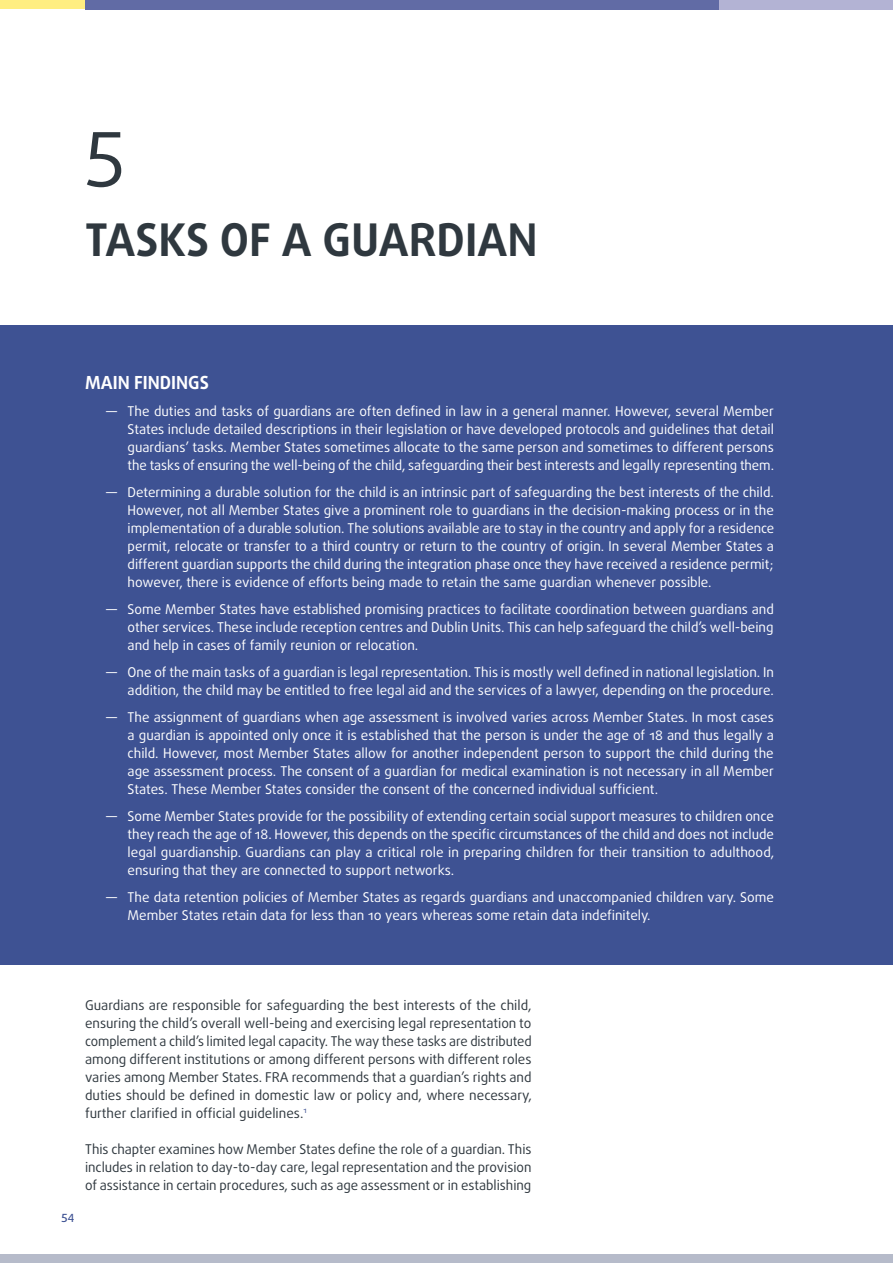
<style>
.page{position:relative;width:893px;height:1263px;background:#fff}
.page>*{position:absolute;margin:0;border:0;box-sizing:border-box;transform-origin:0 0}
.title_1{font:75px "Daxline Pro Regular 6";color:#2f383f}
.title_1-2{font:45px "Daxline Pro Bold 6";color:#2f383f}
.chapter_key_findings{font:18px "Daxline Pro Bold 6";color:#fff}
.t1{font:13.5px/18px "Daxline Pro Regular 6";color:#fff;text-align:justify}
.body_text{font:13.5px/18px "Daxline Pro Regular 6";letter-spacing:-.005em;color:#2f383f;text-align:justify}
.t2{font:11.25px "Daxline Pro Medium 6";color:#3e5293}
</style>
<div class="page">
<div style="left:0;top:1254px;width:893px;height:9px;background:#b6bbca"></div>
<div style="left:393px;top:0;width:500px;height:10px;background:#b3b3d4"></div>
<div style="left:85px;top:0;width:634px;height:10px;background:#616ba5"></div>
<div style="left:0;top:0;width:85px;height:9px;background:#ffee81"></div>
<div style="left:0;top:326px;width:893px;height:639px;background:#3e5293"></div>
<p class="title_1" style="left:85px;top:110px;width:42px">5</p>
<p class="title_1-2" style="left:85px;top:210px;width:454px">TASKS OF A GUARDIAN</p>
<p class="chapter_key_findings" style="left:85px;top:370px;width:125px">MAIN FINDINGS</p>
<p class="t1" style="left:128px;top:402px;width:648px;text-indent:-21px">― The duties and tasks of guardians are often defined in law in a general manner. However, several Member States include detailed descriptions in their legislation or have developed protocols and guidelines that detail guardians’ tasks. Member States sometimes allocate to the same person and sometimes to different persons the tasks of ensuring the well-being of the child, safeguarding their best interests and legally representing them.</p>
<p class="t1" style="left:128px;top:483px;width:648px;text-indent:-21px">― Determining a durable solution for the child is an intrinsic part of safeguarding the best interests of the child.<br>However, not all Member States give a prominent role to guardians in the decision-making process or in the implementation of a durable solution. The solutions available are to stay in the country and apply for a residence permit, relocate or transfer to a third country or return to the country of origin. In several Member States a different guardian supports the child during the integration phase once they have received a residence permit; however, there is evidence of efforts being made to retain the same guardian whenever possible.</p>
<p class="t1" style="left:128px;top:600px;width:648px;text-indent:-21px">― Some Member States have established promising practices to facilitate coordination between guardians and other services. These include reception centres and Dublin Units. This can help safeguard the child’s well-being and help in cases of family reunion or relocation.</p>
<p class="t1" style="left:106px;top:663px;width:669px;text-align:right">― One of the main tasks of a guardian is legal representation. This is mostly well defined in national legislation. In addition, the child may be entitled to free legal aid and the services of a lawyer, depending on the procedure.</p>
<p class="t1" style="left:128px;top:708px;width:648px;text-indent:-21px">― The assignment of guardians when age assessment is involved varies across Member States. In most cases a guardian is appointed only once it is established that the person is under the age of 18 and thus legally a child. However, most Member States allow for another independent person to support the child during the age assessment process. The consent of a guardian for medical examination is not necessary in all Member States. These Member States consider the consent of the concerned individual sufficient.</p>
<p class="t1" style="left:128px;top:807px;width:648px;text-indent:-21px">― Some Member States provide for the possibility of extending certain social support measures to children once they reach the age of 18. However, this depends on the specific circumstances of the child and does not include legal guardianship. Guardians can play a critical role in preparing children for their transition to adulthood, ensuring that they are connected to support networks.</p>
<p class="t1" style="left:128px;top:888px;width:648px;text-indent:-21px">― The data retention policies of Member States as regards guardians and unaccompanied children vary. Some<br>Member States retain data for less than 10 years whereas some retain data indefinitely.</p>
<p class="t2" style="left:62px;top:1210px;width:14px">54</p>
<p class="body_text" style="left:85px;top:996px;width:448px">Guardians are responsible for safeguarding the best interests of the child, ensuring the child’s overall well-being and exercising legal representation to complement a child’s limited legal capacity. The way these tasks are distributed among different institutions or among different persons with different roles varies among Member States. FRA recommends that a guardian’s rights and duties should be defined in domestic law or policy and, where necessary, further clarified in official guidelines.<sup>1</sup></p>
<p class="body_text" style="left:85px;top:1140px;width:448px">This chapter examines how Member States define the role of a guardian. This includes in relation to day-to-day care, legal representation and the provision of assistance in certain procedures, such as age assessment or in establishing</p>
</div>
